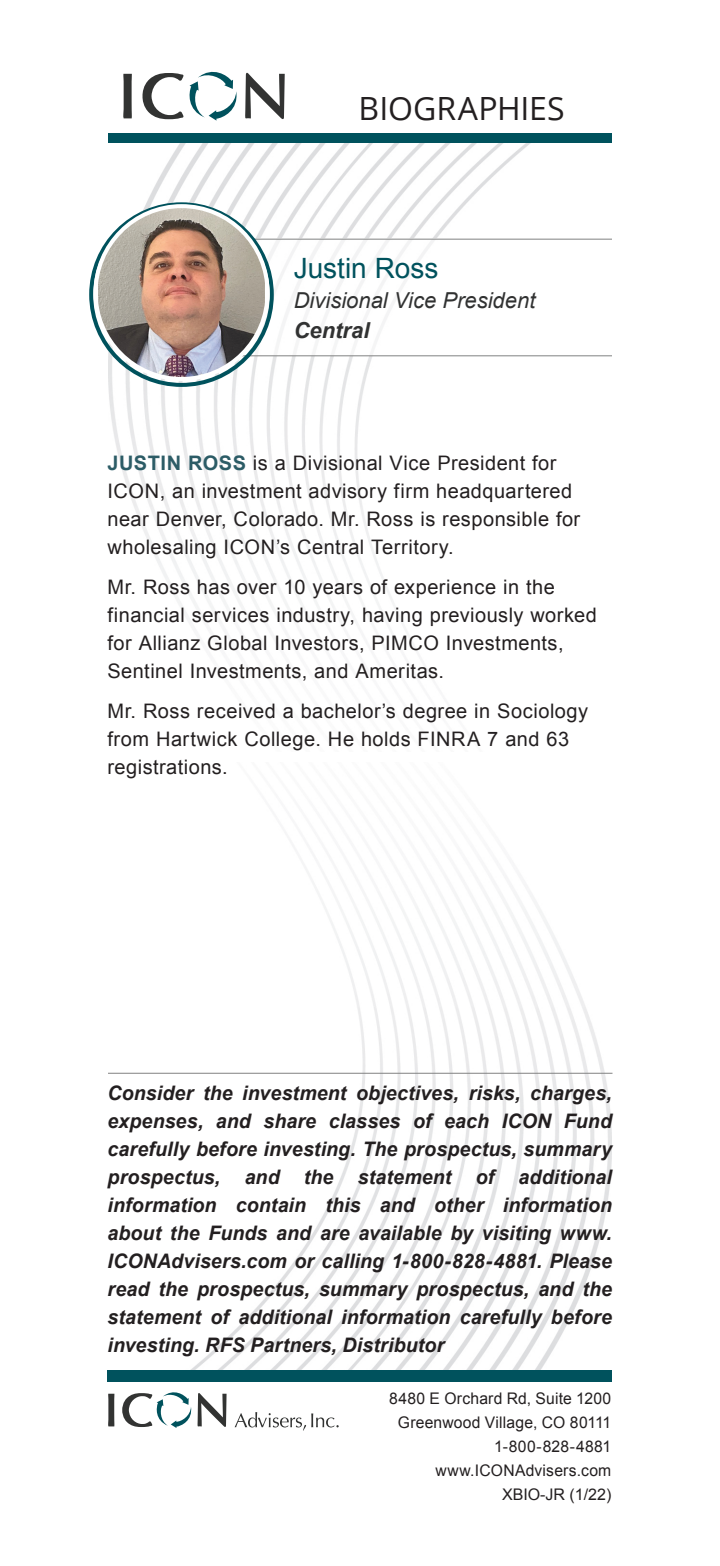
<style>
.page{position:relative;width:720px;height:1566px;background:#fff}
.page>*{position:absolute;margin:0;border:0;box-sizing:border-box;transform-origin:0 0}
.t1{font:32px "Open Sans";color:#231f20}
.t2{font:28px "Arial";color:#00525d}
.t3{font:italic 22px "Arial";color:#313232}
.t4{font:italic 700 22px "Arial";color:#313232}
.t5{font:italic 700 20px/28px "Arial";letter-spacing:.01em;color:#231f20;text-align:justify}
.t6{font:20px/28px "Arial";letter-spacing:.025em;color:#231f20}
.t7{font:16px/24px "Arial";letter-spacing:.01em;color:#231f20;text-align:right}
.s1{font-weight:700;color:#2c5c66}
</style>
<div class="page">
<img style="left:108px;top:143px;width:504px;height:509px">
<div style="left:219px;top:239px;width:393px;height:117px;background:#fff"></div>
<hr style="left:216px;top:239px;width:396px;height:1px;background:#818282">
<hr style="left:216px;top:355px;width:396px;height:1px;background:#818282">
<img style="left:108px;top:863px;width:504px;height:507px">
<hr style="left:108px;top:1073px;width:504px;height:1px;background:#818282">
<div style="left:89px;top:202px;width:185px;height:185px;border:4px solid #00525d;border-radius:50%"></div>
<img style="left:98px;top:206px;width:167px;height:173px">
<div style="left:94px;top:204px;width:176px;height:177px;border:4px solid #fff;border-radius:50%"></div>
<div style="left:108px;top:133px;width:504px;height:10px;background:#00525d"></div>
<svg style="left:123px;top:74px;width:9px;height:44px"></svg>
<svg style="left:245px;top:73px;width:40px;height:46px"></svg>
<svg style="left:143px;top:72px;width:94px;height:49px"></svg>
<div style="left:108px;top:1370px;width:504px;height:11px;background:#00525d"></div>
<svg style="left:108px;top:1394px;width:6px;height:32px"></svg>
<svg style="left:122px;top:1392px;width:105px;height:36px"></svg>
<svg style="left:235px;top:1412px;width:104px;height:19px"></svg>
<h1 class="t1" style="left:359px;top:87px;width:208px">BIOGRAPHIES</h1>
<h2 class="t2" style="left:294px;top:250px;width:146px">Justin Ross</h2>
<p class="t3" style="left:294px;top:286px;width:243px">Divisional Vice President</p>
<p class="t4" style="left:294px;top:316px;width:77px">Central</p>
<p class="t6" style="left:108px;top:449px;width:474px"><span class="s1">JUSTIN ROSS</span> is a Divisional Vice President for ICON, an investment advisory firm headquartered near Denver, Colorado. Mr. Ross is responsible for wholesaling ICON’s Central Territory.</p>
<p class="t6" style="left:108px;top:573px;width:491px">Mr. Ross has over 10 years of experience in the financial services industry, having previously worked for Allianz Global Investors, PIMCO Investments, Sentinel Investments, and Ameritas.</p>
<p class="t6" style="left:108px;top:697px;width:482px">Mr. Ross received a bachelor’s degree in Sociology from Hartwick College. He holds FINRA 7 and 63 registrations.</p>
<p class="t5" style="left:108px;top:1079px;width:506px">Consider the investment objectives, risks, charges, expenses, and share classes of each ICON Fund carefully before investing. The prospectus, summary prospectus, and the statement of additional information contain this and other information about the Funds and are available by visiting www.<br>ICONAdvisers.com or calling 1-800-828-4881. Please read the prospectus, summary prospectus, and the statement of additional information carefully before investing. RFS Partners, Distributor</p>
<p class="t7" style="left:389px;top:1386px;width:224px">8480 E Orchard Rd, Suite 1200<br>Greenwood Village, CO 80111<br>1-800-828-4881 www.ICONAdvisers.com<br>XBIO-JR (1/22)</p>
</div>
